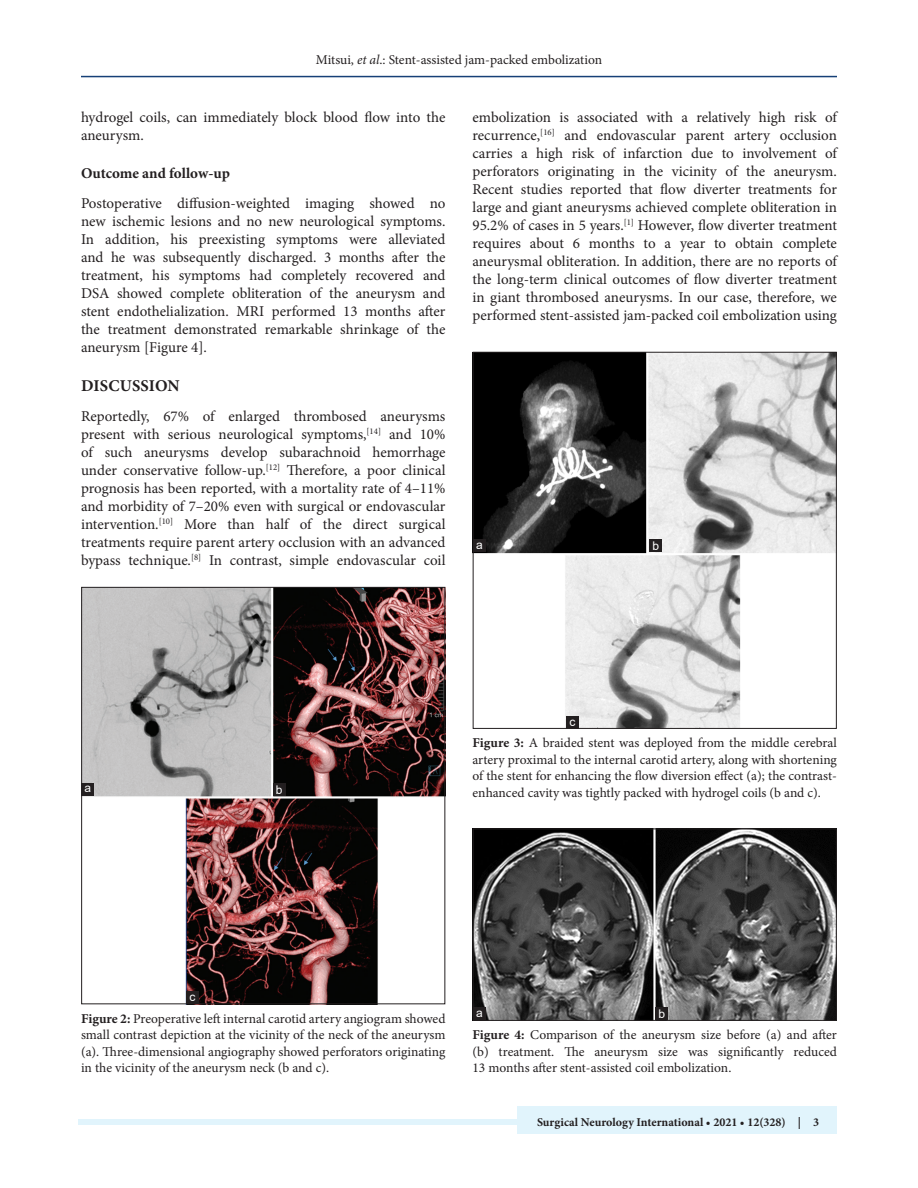
<style>
.page{position:relative;width:918px;height:1188px;background:#fff}
.page>*{position:absolute;margin:0;border:0;box-sizing:border-box;transform-origin:0 0}
.t1{font:700 16.5px "Minion Pro";letter-spacing:.01em;color:#231f20}
.TX{font:15px/18px "Minion Pro";color:#231f20;text-align:justify}
.t2{font:700 15px "Minion Pro";letter-spacing:-.005em;color:#231f20}
.FGC{font:13.5px/16.5px "Minion Pro";color:#231f20;text-align:justify}
.JF{font:700 12px "Minion Pro";color:#231f20}
.LABEL{font:12px "Arial";color:#fff}
.s1{font-style:italic}
.s2{font-weight:700}
</style>
<div class="page">
<img style="left:475px;top:831px;width:360px;height:188px">
<div style="left:473px;top:829px;width:364px;height:192px;border:1px solid #231f20"></div>
<div style="left:656px;top:1007px;width:12px;height:13px;background:#231f20"></div>
<div style="left:473px;top:1007px;width:13px;height:13px;background:#231f20"></div>
<hr style="left:81px;top:76px;width:756px;height:1px;background:#164077">
<div style="left:78px;top:1119px;width:756px;height:6px;background:#e1f4fc"></div>
<div style="left:518px;top:1106px;width:319px;height:28px;background:#e1f4fc"></div>
<img style="left:83px;top:589px;width:360px;height:413px">
<div style="left:81px;top:587px;width:364px;height:417px;border:1px solid #231f20"></div>
<div style="left:186px;top:991px;width:13px;height:13px;background:#231f20"></div>
<div style="left:273px;top:783px;width:13px;height:13px;background:#231f20"></div>
<div style="left:81px;top:783px;width:13px;height:13px;background:#231f20"></div>
<img style="left:475px;top:354px;width:360px;height:373px">
<div style="left:473px;top:352px;width:364px;height:377px;border:1px solid #231f20"></div>
<div style="left:566px;top:716px;width:13px;height:13px;background:#231f20"></div>
<div style="left:650px;top:539px;width:12px;height:13px;background:#231f20"></div>
<div style="left:473px;top:540px;width:13px;height:12px;background:#231f20"></div>
<p class="FGC" style="left:316px;top:51px;width:288px">Mitsui, <span class="s1">et al</span>.: Stent-assisted jam-packed embolization</p>
<p class="TX" style="left:81px;top:109px;width:366px">hydrogel coils, can immediately block blood flow into the aneurysm.</p>
<h2 class="t2" style="left:81px;top:162px;width:150px">Outcome and follow-up</h2>
<p class="TX" style="left:81px;top:194px;width:366px">Postoperative diffusion-weighted imaging showed no new ischemic lesions and no new neurological symptoms.<br>In addition, his preexisting symptoms were alleviated and he was subsequently discharged. 3 months after the treatment, his symptoms had completely recovered and DSA showed complete obliteration of the aneurysm and stent endothelialization. MRI performed 13 months after the treatment demonstrated remarkable shrinkage of the aneurysm [Figure 4].</p>
<h1 class="t1" style="left:81px;top:374px;width:100px">DISCUSSION</h1>
<p class="TX" style="left:81px;top:407px;width:366px">Reportedly, 67% of enlarged thrombosed aneurysms present with serious neurological symptoms,<sup>[14]</sup> and 10% of such aneurysms develop subarachnoid hemorrhage under conservative follow-up.<sup>[12]</sup> Therefore, a poor clinical prognosis has been reported, with a mortality rate of 4–11% and morbidity of 7–20% even with surgical or endovascular intervention.<sup>[10]</sup> More than half of the direct surgical treatments require parent artery occlusion with an advanced bypass technique.<sup>[8]</sup> In contrast, simple endovascular coil</p>
<p class="TX" style="left:472px;top:109px;width:366px">embolization is associated with a relatively high risk of recurrence,<sup>[16]</sup> and endovascular parent artery occlusion carries a high risk of infarction due to involvement of perforators originating in the vicinity of the aneurysm.<br>Recent studies reported that flow diverter treatments for large and giant aneurysms achieved complete obliteration in 95.2% of cases in 5 years.<sup>[1]</sup> However, flow diverter treatment requires about 6 months to a year to obtain complete aneurysmal obliteration. In addition, there are no reports of the long-term clinical outcomes of flow diverter treatment in giant thrombosed aneurysms. In our case, therefore, we performed stent-assisted jam-packed coil embolization using</p>
<p class="LABEL" style="left:476px;top:537px;width:8px">a</p>
<p class="LABEL" style="left:653px;top:538px;width:8px">b</p>
<p class="LABEL" style="left:84px;top:780px;width:8px">a</p>
<p class="LABEL" style="left:276px;top:781px;width:8px">b</p>
<p class="LABEL" style="left:569px;top:713px;width:7px">c</p>
<p class="FGC" style="left:472px;top:735px;width:366px"><span class="s2">Figure 3:</span> A braided stent was deployed from the middle cerebral artery proximal to the internal carotid artery, along with shortening of the stent for enhancing the flow diversion effect (a); the contrast&shy;enhanced cavity was tightly packed with hydrogel coils (b and c).</p>
<p class="LABEL" style="left:189px;top:988px;width:7px">c</p>
<p class="FGC" style="left:81px;top:1010px;width:366px"><span class="s2">Figure 2:</span> Preoperative left internal carotid artery angiogram showed small contrast depiction at the vicinity of the neck of the aneurysm (a). Three-dimensional angiography showed perforators originating in the vicinity of the aneurysm neck (b and c).</p>
<p class="LABEL" style="left:476px;top:1005px;width:8px">a</p>
<p class="LABEL" style="left:659px;top:1006px;width:8px">b</p>
<p class="FGC" style="left:472px;top:1027px;width:366px"><span class="s2">Figure 4:</span> Comparison of the aneurysm size before (a) and after (b) treatment. The aneurysm size was significantly reduced 13 months after stent-assisted coil embolization.</p>
<p class="JF" style="left:537px;top:1113px;width:284px">Surgical Neurology International • 2021 • 12(328) | 3</p>
</div>
